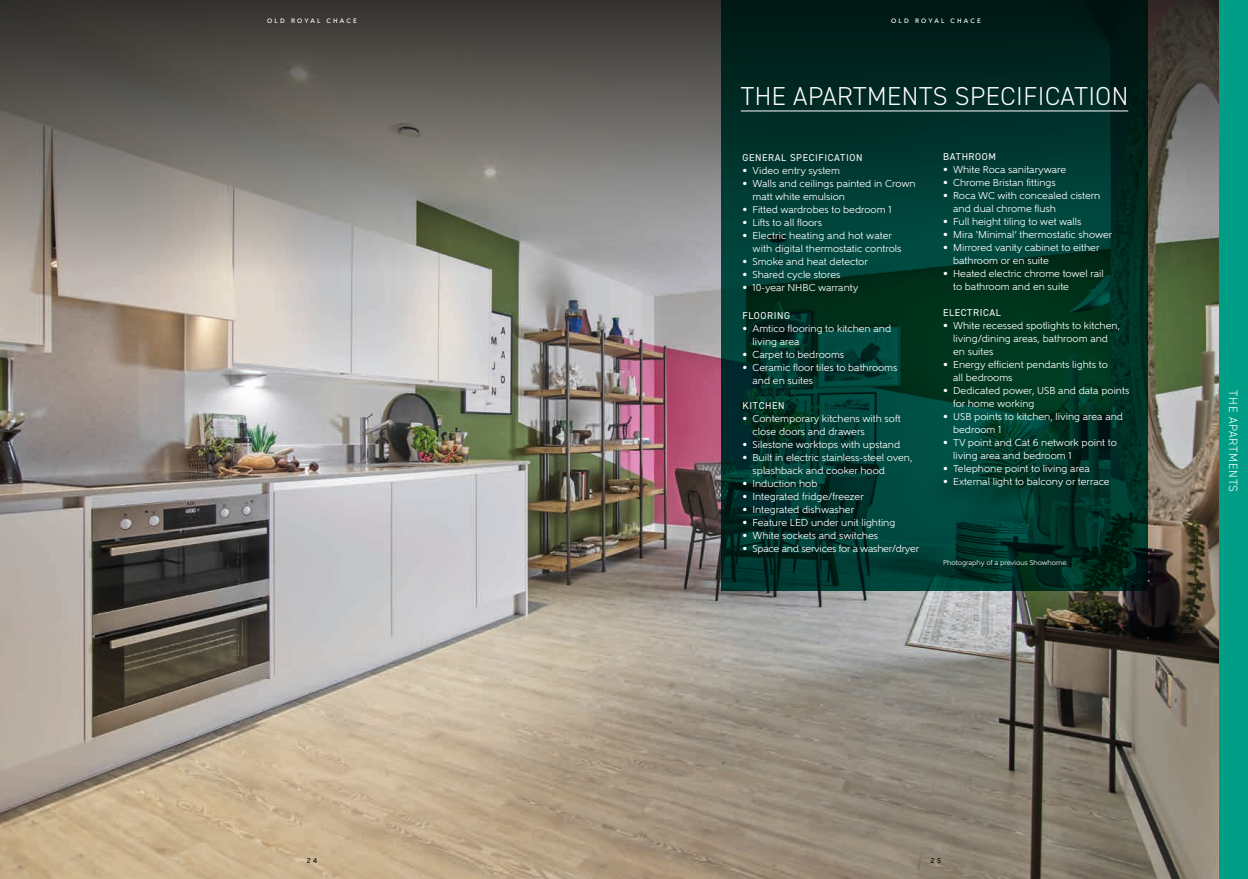
<style>
.page{position:relative;width:1248px;height:879px;background:#fff}
.page>*{position:absolute;margin:0;border:0;box-sizing:border-box;transform-origin:0 0}
.t1{font:300 26px "DIN2014";letter-spacing:.02em;color:#fff}
.t2{font:300 12px "DIN2014";letter-spacing:.06em;color:#fff}
.t3{font:10px/13px "Gentleman 500";color:#fff}
.t4{font:10px "DIN2014";letter-spacing:.06em;color:#fff}
.t5{font:10px "Gentleman 500";letter-spacing:-.02em;color:#fff}
.t6{font:7px "Gentleman 500";color:#fff}
.t7{font:500 7px "Gentleman 700";color:#14110e}
.t8{font:500 6.4px "Gentleman 700";letter-spacing:.35em;color:#fff}
</style>
<div class="page">
<img style="left:0;top:307px;width:1219px;height:572px">
<svg style="left:0;top:0;width:1219px;height:307px;background:#787670"></svg>
<svg style="left:721px;top:0;width:426px;height:590px;background:#003329"></svg>
<hr style="left:740px;top:110px;width:388px;height:1px;background:#fff">
<div style="left:1219px;top:0;width:28px;height:879px;background:#009d87"></div>
<p class="t8" style="left:267px;top:18px;width:91px">OLD ROYAL CHACE</p>
<p class="t7" style="left:307px;top:858px;width:12px">2 4</p>
<p class="t8" style="left:891px;top:18px;width:91px">OLD ROYAL CHACE</p>
<h1 class="t1" style="left:740px;top:84px;width:389px">THE APARTMENTS SPECIFICATION</h1>
<p class="t4" style="left:742px;top:154px;width:121px">GENERAL SPECIFICATION</p>
<p class="t3" style="left:742px;top:165px;width:99px">• Video entry system</p>
<p class="t3" style="left:752px;top:178px;width:165px;text-indent:-10px">• Walls and ceilings painted in Crown matt white emulsion</p>
<p class="t3" style="left:742px;top:204px;width:151px">• Fitted wardrobes to bedroom 1</p>
<p class="t3" style="left:742px;top:217px;width:81px">• Lifts to all floors</p>
<p class="t3" style="left:752px;top:230px;width:150px;text-indent:-10px">• Electric heating and hot water with digital thermostatic controls</p>
<p class="t3" style="left:742px;top:256px;width:127px">• Smoke and heat detector</p>
<p class="t3" style="left:742px;top:269px;width:99px">• Shared cycle stores</p>
<p class="t3" style="left:742px;top:282px;width:117px">• 10-year NHBC warranty</p>
<p class="t4" style="left:742px;top:312px;width:49px">FLOORING</p>
<p class="t3" style="left:752px;top:323px;width:140px;text-indent:-10px">• Amtico flooring to kitchen and living area</p>
<p class="t3" style="left:742px;top:349px;width:103px">• Carpet to bedrooms</p>
<p class="t3" style="left:752px;top:362px;width:146px;text-indent:-10px">• Ceramic floor tiles to bathrooms and en suites</p>
<p class="t4" style="left:742px;top:402px;width:43px">KITCHEN</p>
<p class="t3" style="left:752px;top:413px;width:150px;text-indent:-10px">• Contemporary kitchens with soft close doors and drawers</p>
<p class="t3" style="left:742px;top:439px;width:159px">• Silestone worktops with upstand</p>
<p class="t3" style="left:752px;top:452px;width:161px;text-indent:-10px">• Built in electric stainless-steel oven, splashback and cooker hood</p>
<p class="t3" style="left:742px;top:478px;width:76px">• Induction hob</p>
<p class="t3" style="left:742px;top:491px;width:123px">• Integrated fridge/freezer</p>
<p class="t3" style="left:742px;top:504px;width:113px">• Integrated dishwasher</p>
<p class="t3" style="left:742px;top:517px;width:154px">• Feature LED under unit lighting</p>
<p class="t3" style="left:742px;top:530px;width:137px">• White sockets and switches</p>
<p class="t5" style="left:742px;top:544px;width:178px">• Space and services for a washer/dryer</p>
<p class="t4" style="left:943px;top:153px;width:54px">BATHROOM</p>
<p class="t3" style="left:943px;top:164px;width:124px">• White Roca sanitaryware</p>
<p class="t3" style="left:943px;top:177px;width:114px">• Chrome Bristan fittings</p>
<p class="t3" style="left:953px;top:190px;width:149px;text-indent:-10px">• Roca WC with concealed cistern and dual chrome flush</p>
<p class="t3" style="left:943px;top:216px;width:140px">• Full height tiling to wet walls</p>
<p class="t3" style="left:943px;top:229px;width:170px">• Mira ‘Minimal’ thermostatic shower</p>
<p class="t3" style="left:953px;top:242px;width:148px;text-indent:-10px">• Mirrored vanity cabinet to either bathroom or en suite</p>
<p class="t3" style="left:953px;top:268px;width:152px;text-indent:-10px">• Heated electric chrome towel rail to bathroom and en suite</p>
<p class="t4" style="left:943px;top:309px;width:59px">ELECTRICAL</p>
<p class="t3" style="left:953px;top:320px;width:168px;text-indent:-10px">• White recessed spotlights to kitchen, living/dining areas, bathroom and en suites</p>
<p class="t3" style="left:953px;top:359px;width:156px;text-indent:-10px">• Energy efficient pendants lights to all bedrooms</p>
<p class="t3" style="left:953px;top:385px;width:178px;text-indent:-10px">• Dedicated power, USB and data points for home working</p>
<p class="t3" style="left:953px;top:411px;width:171px;text-indent:-10px">• USB points to kitchen, living area and bedroom 1</p>
<p class="t3" style="left:953px;top:437px;width:165px;text-indent:-10px">• TV point and Cat 6 network point to living area and bedroom 1</p>
<p class="t3" style="left:943px;top:463px;width:148px">• Telephone point to living area</p>
<p class="t3" style="left:943px;top:476px;width:168px">• External light to balcony or terrace</p>
<p class="t6" style="left:943px;top:559px;width:126px">Photography of a previous Showhome.</p>
<p class="t2" style="left:1238px;top:390px;width:103px;rotate:90deg">THE APARTMENTS</p>
<p class="t7" style="left:930px;top:858px;width:12px">2 5</p>
</div>
